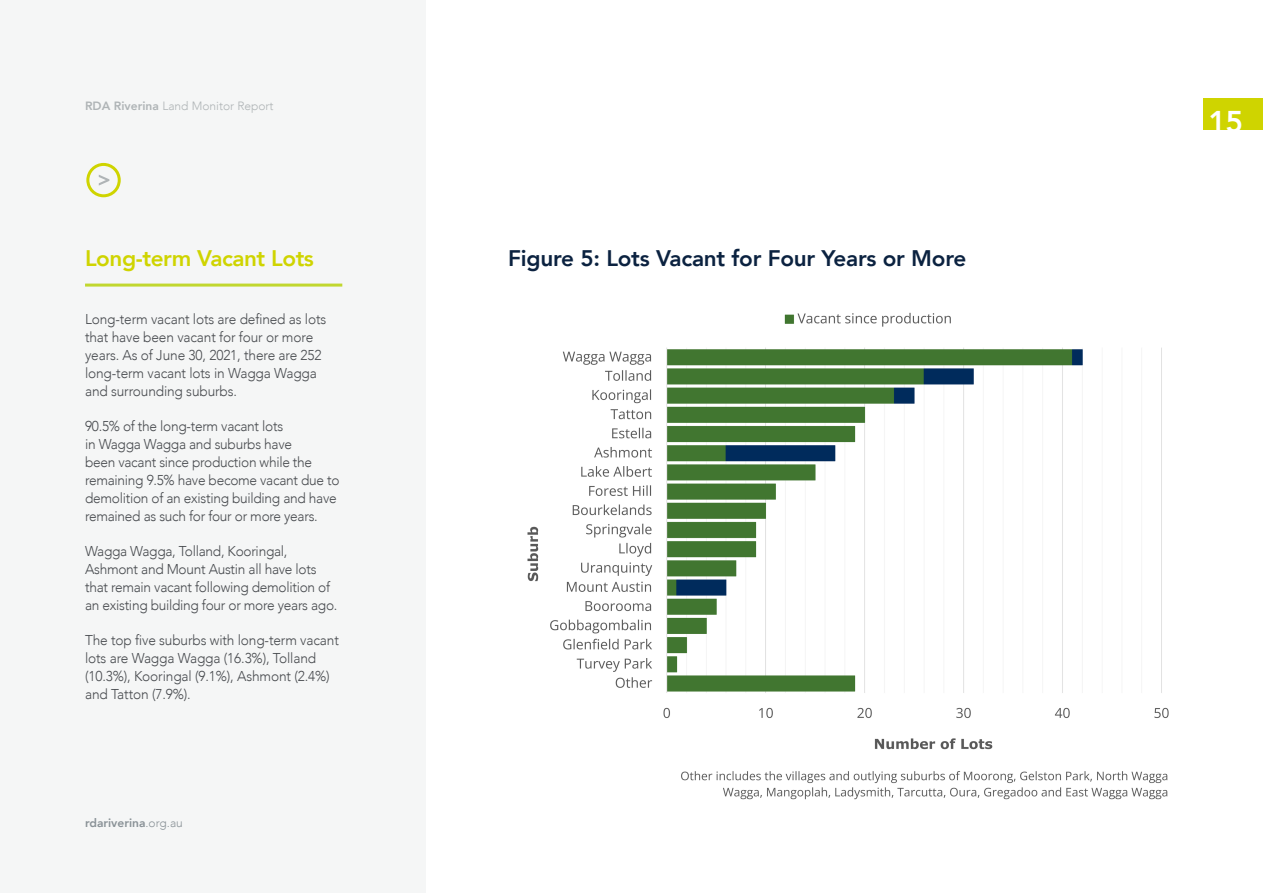
<style>
.page{position:relative;width:1263px;height:893px;background:#fff}
.page>*{position:absolute;margin:0;border:0;box-sizing:border-box;transform-origin:0 0}
.t1{font:800 30px "Avenir";color:#fff}
.t2{font:800 22.5px "Avenir";letter-spacing:-.01em;color:#0b2240}
.t3{font:800 22.5px "Avenir";letter-spacing:-.02em;color:#cfd400}
.t4{font:300 14.25px/18px "Avenir";letter-spacing:-.02em;color:#474a4e;scale:.96 1}
.t5{font:300 12px "Avenir";color:#afb4b6}
.t6{font:800 12px "Avenir";color:#8a9297}
.s1{font-weight:800}
.s2{font-weight:300}
</style>
<div class="page">
<div style="left:0;top:0;width:425px;height:893px;background:#f5f6f6"></div>
<div style="left:1203px;top:98px;width:60px;height:32px;background:#cfd400"></div>
<div style="left:86px;top:163px;width:35px;height:34px;border:3px solid #cfd400;border-radius:50%"></div>
<svg style="left:99px;top:175px;width:10px;height:11px"></svg>
<hr style="left:85px;top:284px;width:257px;height:3px;background:#c1d72f">
<img style="left:527px;top:312px;width:642px;height:488px">
<p class="t5" style="left:85px;top:99px;width:190px"><span class="s1">RDA Riverina</span> Land Monitor Report</p>
<p class="t3" style="left:85px;top:240px;width:230px">Long-term Vacant Lots</p>
<p class="t4" style="left:85px;top:310px;width:253px">Long-term vacant lots are defined as lots that have been vacant for four or more years. As of June 30, 2021, there are 252 long-term vacant lots in Wagga Wagga and surrounding suburbs.</p>
<p class="t4" style="left:85px;top:417px;width:267px">90.5% of the long-term vacant lots<br>in Wagga Wagga and suburbs have<br>been vacant since production while the remaining 9.5% have become vacant due to demolition of an existing building and have remained as such for four or more years.</p>
<p class="t4" style="left:85px;top:542px;width:264px">Wagga Wagga, Tolland, Kooringal, Ashmont and Mount Austin all have lots that remain vacant following demolition of an existing building four or more years ago.</p>
<p class="t4" style="left:85px;top:631px;width:266px">The top five suburbs with long-term vacant lots are Wagga Wagga (16.3%), Tolland (10.3%), Kooringal (9.1%), Ashmont (2.4%) and Tatton (7.9%).</p>
<p class="t6" style="left:85px;top:814px;width:99px">rdariverina<span class="s2">.org.au</span></p>
<p class="t2" style="left:508px;top:240px;width:460px">Figure 5: Lots Vacant for Four Years or More</p>
<h1 class="t1" style="left:1208px;top:98px;width:36px">15</h1>
</div>
